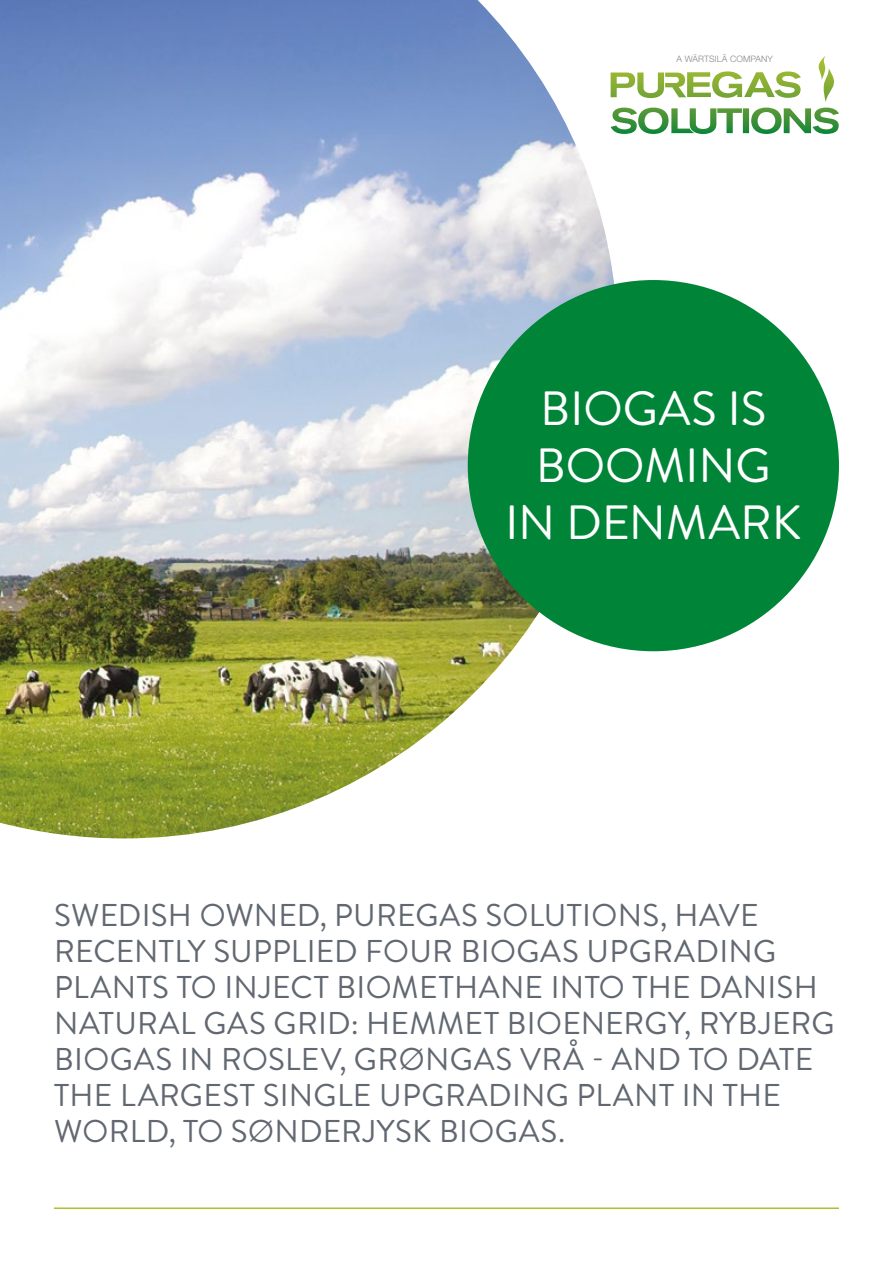
<style>
.page{position:relative;width:893px;height:1263px;background:#fff}
.page>*{position:absolute;margin:0;border:0;box-sizing:border-box;transform-origin:0 0}
.t1{font:48px/57px "Brandon Grotesque";letter-spacing:-.005em;color:#fff;text-align:center}
.t2{font:31.5px/36px "Brandon Grotesque";letter-spacing:.01em;color:#616871}
.t3{font:300 8.85px "Helvetica Neue";letter-spacing:.01em;color:#878787}
</style>
<div class="page">
<img style="left:0;top:0;width:618px;height:838px">
<div style="left:468px;top:280px;width:371px;height:371px;background:#008538;border-radius:50%"></div>
<svg style="left:611px;top:55px;width:228px;height:79px"></svg>
<hr style="left:54px;top:1207px;width:785px;height:2px;background:#aac131">
<p class="t3" style="left:677px;top:52px;width:98px">A WÄRTSILÄ COMPANY</p>
<h1 class="t1" style="left:505px;top:381px;width:298px">BIOGAS IS<br>BOOMING<br>IN DENMARK</h1>
<p class="t2" style="left:54px;top:898px;width:782px">SWEDISH OWNED, PUREGAS SOLUTIONS, HAVE RECENTLY SUPPLIED FOUR BIOGAS UPGRADING PLANTS TO INJECT BIOMETHANE INTO THE DANISH NATURAL GAS GRID: HEMMET BIOENERGY, RYBJERG BIOGAS IN ROSLEV, GRØNGAS VRÅ - AND TO DATE THE LARGEST SINGLE UPGRADING PLANT IN THE WORLD, TO SØNDERJYSK BIOGAS.</p>
</div>
